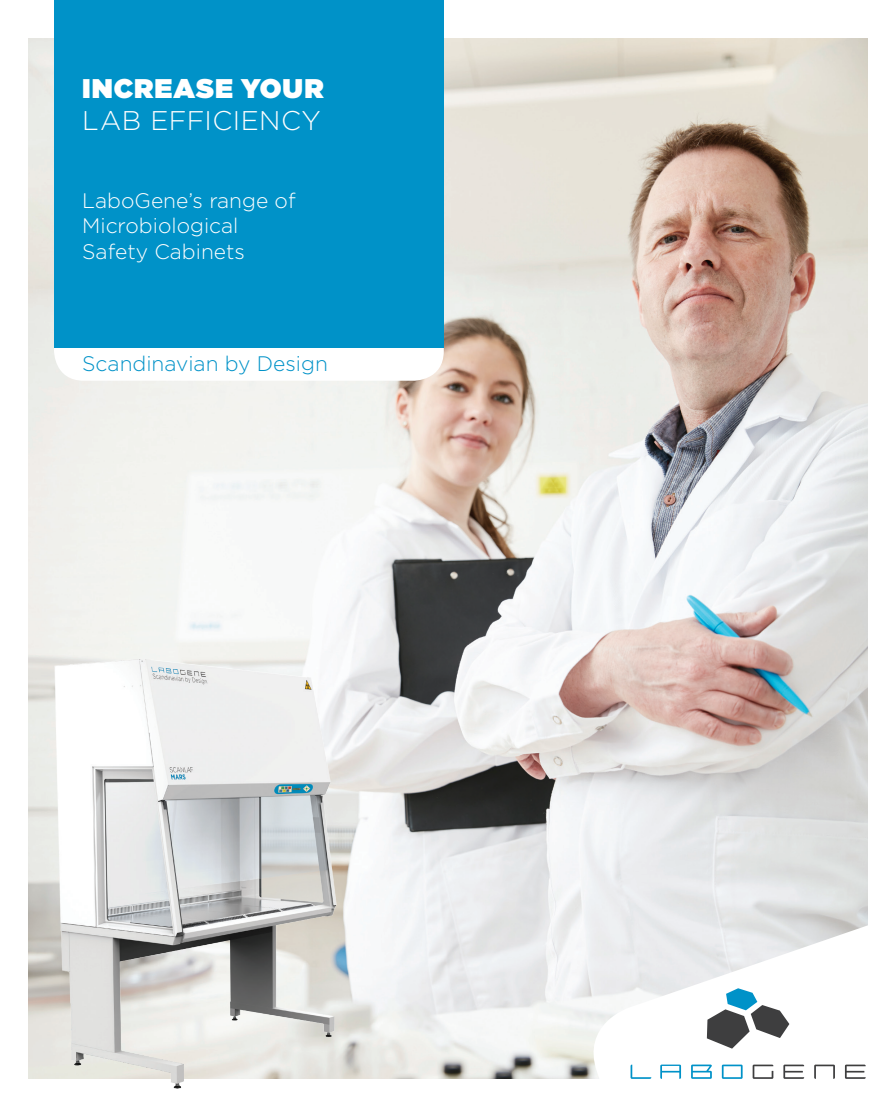
<style>
.page{position:relative;width:893px;height:1106px;background:#fff}
.page>*{position:absolute;margin:0;border:0;box-sizing:border-box;transform-origin:0 0}
.t1{font:300 27px "Gotham";letter-spacing:.02em;color:#fff}
.t2{font:27px "Gotham Ultra";letter-spacing:.035em;color:#fff}
.t3{font:300 21px "Gotham";color:#fff}
.t4{font:300 21px "Gotham";color:#0092c8}
</style>
<div class="page">
<img style="left:28px;top:38px;width:839px;height:1040px">
<div style="left:54px;top:15px;width:390px;height:366px;background:#fff;border-radius:30px"></div>
<div style="left:54px;top:0;width:390px;height:347px;background:#0092c8"></div>
<svg style="left:581px;top:817px;width:287px;height:262px"></svg>
<svg style="left:691px;top:1064px;width:21px;height:14px"></svg>
<svg style="left:630px;top:1064px;width:21px;height:14px"></svg>
<svg style="left:660px;top:1064px;width:21px;height:14px"></svg>
<svg style="left:722px;top:1064px;width:21px;height:14px"></svg>
<svg style="left:753px;top:1064px;width:20px;height:14px"></svg>
<svg style="left:783px;top:1064px;width:21px;height:14px"></svg>
<svg style="left:845px;top:1064px;width:21px;height:14px"></svg>
<svg style="left:814px;top:1064px;width:21px;height:14px"></svg>
<svg style="left:707px;top:988px;width:82px;height:60px"></svg>
<img style="left:28px;top:619px;width:480px;height:470px">
<p class="t2" style="left:82px;top:72px;width:243px">INCREASE YOUR</p>
<p class="t1" style="left:82px;top:106px;width:240px">LAB EFFICIENCY</p>
<p class="t3" style="left:82px;top:189px;width:215px">LaboGene’s range of</p>
<p class="t3" style="left:82px;top:214px;width:158px">Microbiological</p>
<p class="t3" style="left:82px;top:240px;width:164px">Safety Cabinets</p>
<p class="t4" style="left:82px;top:352px;width:247px">Scandinavian by Design</p>
</div>
